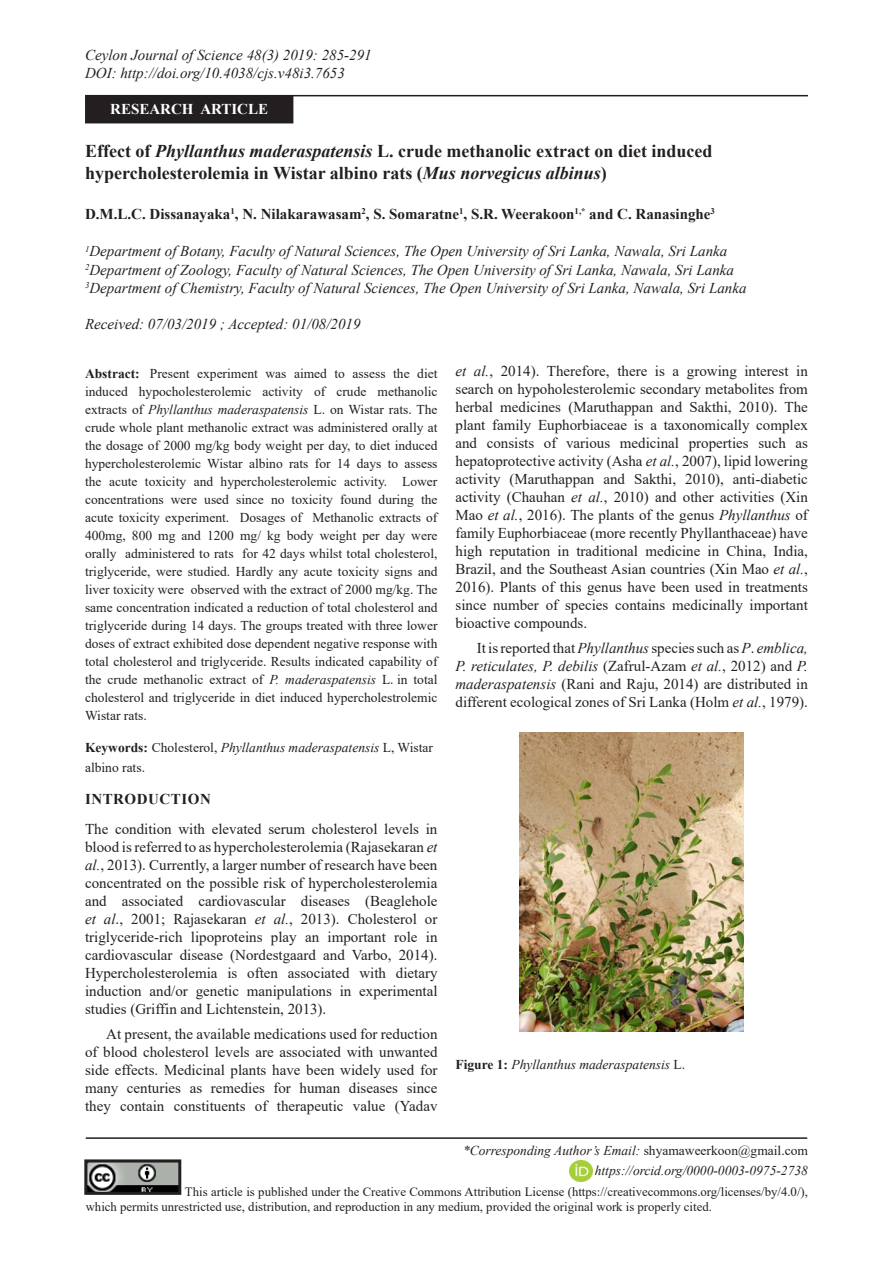
<style>
.page{position:relative;width:893px;height:1263px;background:#fff}
.page>*{position:absolute;margin:0;border:0;box-sizing:border-box;transform-origin:0 0}
.t1{font:700 18px/21.6px "Times New Roman";color:#231f20}
.indent_paragraph{font:15px/18px "Times New Roman";color:#231f20;text-align:justify}
.non_indent_paragraph{font:15px/18px "Times New Roman";color:#231f20;text-align:justify}
.t2{font:italic 15px "Times New Roman";color:#231f20}
.t3{font:700 15px "Times New Roman";color:#231f20}
.t4{font:700 15px "Times New Roman";color:#fff}
.t5{font:700 15px "Times New Roman";letter-spacing:.035em;color:#231f20}
.t6{font:13.5px/18px "Times New Roman";color:#231f20;text-align:justify}
.t7{font:italic 13.5px "Times New Roman";color:#231f20}
.t8{font:12.75px/15.3px "Times New Roman";color:#231f20}
.s1{font-style:italic}
.s2{font-weight:700}
.s3{font-weight:700;font-style:normal}
.s4{font-style:normal}
</style>
<div class="page">
<hr style="left:86px;top:1137px;width:721px;height:2px;background:#231f20">
<img style="left:570px;top:1160px;width:22px;height:22px">
<img style="left:88px;top:1163px;width:89px;height:28px">
<div style="left:84px;top:1159px;width:97px;height:36px;border:3px solid #231f20"></div>
<div style="left:86px;top:96px;width:207px;height:27px;background:#231f20"></div>
<hr style="left:85px;top:95px;width:723px;height:1px;background:#231f20">
<img style="left:520px;top:733px;width:224px;height:298px">
<p class="t2" style="left:85px;top:44px;width:288px">Ceylon Journal of Science 48(3) 2019: 285-291</p>
<p class="t2" style="left:85px;top:62px;width:261px">DOI: http://doi.org/10.4038/cjs.v48i3.7653</p>
<p class="t4" style="left:110px;top:98px;width:159px">RESEARCH ARTICLE</p>
<p class="t1" style="left:85px;top:140px;width:629px">Effect of <span class="s1">Phyllanthus maderaspatensis</span> L. crude methanolic extract on diet induced hypercholesterolemia in Wistar albino rats (<span class="s1">Mus norvegicus albinus</span>)</p>
<p class="t3" style="left:85px;top:203px;width:631px">D.M.L.C. Dissanayaka<sup>1</sup>, N. Nilakarawasam<sup>2</sup>, S. Somaratne<sup>1</sup>, S.R. Weerakoon<sup>1,*</sup> and C. Ranasinghe<sup>3</sup></p>
<p class="t2" style="left:85px;top:241px;width:644px"><sup>1</sup>Department of Botany, Faculty of Natural Sciences, The Open University of Sri Lanka, Nawala, Sri Lanka</p>
<p class="t2" style="left:85px;top:259px;width:650px"><sup>2</sup>Department of Zoology, Faculty of Natural Sciences, The Open University of Sri Lanka, Nawala, Sri Lanka</p>
<p class="t2" style="left:85px;top:277px;width:663px"><sup>3</sup>Department of Chemistry, Faculty of Natural Sciences, The Open University of Sri Lanka, Nawala, Sri Lanka</p>
<p class="t2" style="left:85px;top:313px;width:277px">Received: 07/03/2019 ; Accepted: 01/08/2019</p>
<p class="t6" style="left:85px;top:364px;width:354px"><span class="s2">Abstract:</span> Present experiment was aimed to assess the diet induced hypocholesterolemic activity of crude methanolic extracts of <span class="s1">Phyllanthus maderaspatensis</span> L. on Wistar rats. The crude whole plant methanolic extract was administered orally at the dosage of 2000 mg/kg body weight per day, to diet induced hypercholesterolemic Wistar albino rats for 14 days to assess the acute toxicity and hypercholesterolemic activity. Lower concentrations were used since no toxicity found during the acute toxicity experiment. Dosages of Methanolic extracts of 400mg, 800 mg and 1200 mg/ kg body weight per day were orally administered to rats for 42 days whilst total cholesterol, triglyceride, were studied. Hardly any acute toxicity signs and liver toxicity were observed with the extract of 2000 mg/kg. The same concentration indicated a reduction of total cholesterol and triglyceride during 14 days. The groups treated with three lower doses of extract exhibited dose dependent negative response with total cholesterol and triglyceride. Results indicated capability of the crude methanolic extract of <span class="s1">P. maderaspatensis</span> L. in total cholesterol and triglyceride in diet induced hypercholestrolemic Wistar rats.</p>
<p class="t6" style="left:85px;top:737px;width:349px;line-height:19.8px"><span class="s2">Keywords:</span> Cholesterol, <span class="s1">Phyllanthus maderaspatensis</span> L, Wistar albino rats.</p>
<p class="t5" style="left:85px;top:788px;width:127px">INTRODUCTION</p>
<p class="non_indent_paragraph" style="left:85px;top:819px;width:354px">The condition with elevated serum cholesterol levels in blood is referred to as hypercholesterolemia (Rajasekaran <span class="s1">et al.</span>, 2013). Currently, a larger number of research have been concentrated on the possible risk of hypercholesterolemia and associated cardiovascular diseases (Beaglehole <span class="s1">et al</span>., 2001; Rajasekaran <span class="s1">et al.</span>, 2013). Cholesterol or triglyceride-rich lipoproteins play an important role in cardiovascular disease (Nordestgaard and Varbo, 2014).<br>Hypercholesterolemia is often associated with dietary induction and/or genetic manipulations in experimental studies (Griffin and Lichtenstein, 2013).</p>
<p class="indent_paragraph" style="left:85px;top:1024px;width:354px;text-indent:21px">At present, the available medications used for reduction of blood cholesterol levels are associated with unwanted side effects. Medicinal plants have been widely used for many centuries as remedies for human diseases since they contain constituents of therapeutic value (Yadav</p>
<p class="indent_paragraph" style="left:455px;top:362px;width:354px"><span class="s1">et al.</span>, 2014). Therefore, there is a growing interest in search on hypoholesterolemic secondary metabolites from herbal medicines (Maruthappan and Sakthi, 2010). The plant family Euphorbiaceae is a taxonomically complex and consists of various medicinal properties such as hepatoprotective activity (Asha <span class="s1">et al.</span>, 2007), lipid lowering activity (Maruthappan and Sakthi, 2010), anti-diabetic activity (Chauhan <span class="s1">et al.</span>, 2010) and other activities (Xin Mao <span class="s1">et al.</span>, 2016). The plants of the genus <span class="s1">Phyllanthus</span> of family Euphorbiaceae (more recently Phyllanthaceae) have high reputation in traditional medicine in China, India, Brazil, and the Southeast Asian countries (Xin Mao <span class="s1">et al.</span>, 2016). Plants of this genus have been used in treatments since number of species contains medicinally important bioactive compounds.</p>
<p class="indent_paragraph" style="left:455px;top:639px;width:354px;text-indent:21px">It is reported that <span class="s1">Phyllanthus</span> species such as <span class="s1">P</span>. <span class="s1">emblica, P. reticulates, P. debilis</span> (Zafrul-Azam <span class="s1">et al.</span>, 2012) and <span class="s1">P. maderaspatensis</span> (Rani and Raju, 2014) are distributed in different ecological zones of Sri Lanka (Holm <span class="s1">et al.</span>, 1979).</p>
<p class="t7" style="left:455px;top:1056px;width:231px"><span class="s3">Figure 1:</span> Phyllanthus maderaspatensis <span class="s4">L.</span></p>
<p class="t7" style="left:463px;top:1141px;width:346px">*Corresponding Author’s Email: <span class="s4">shyamaweerkoon@gmail.com</span></p>
<p class="t7" style="left:595px;top:1161px;width:215px">https://orcid.org/0000-0003-0975-2738</p>
<p class="t8" style="left:86px;top:1183px;width:724px;text-indent:99px">This article is published under the Creative Commons Attribution License (https://creativecommons.org/licenses/by/4.0/), which permits unrestricted use, distribution, and reproduction in any medium, provided the original work is properly cited.</p>
</div>
